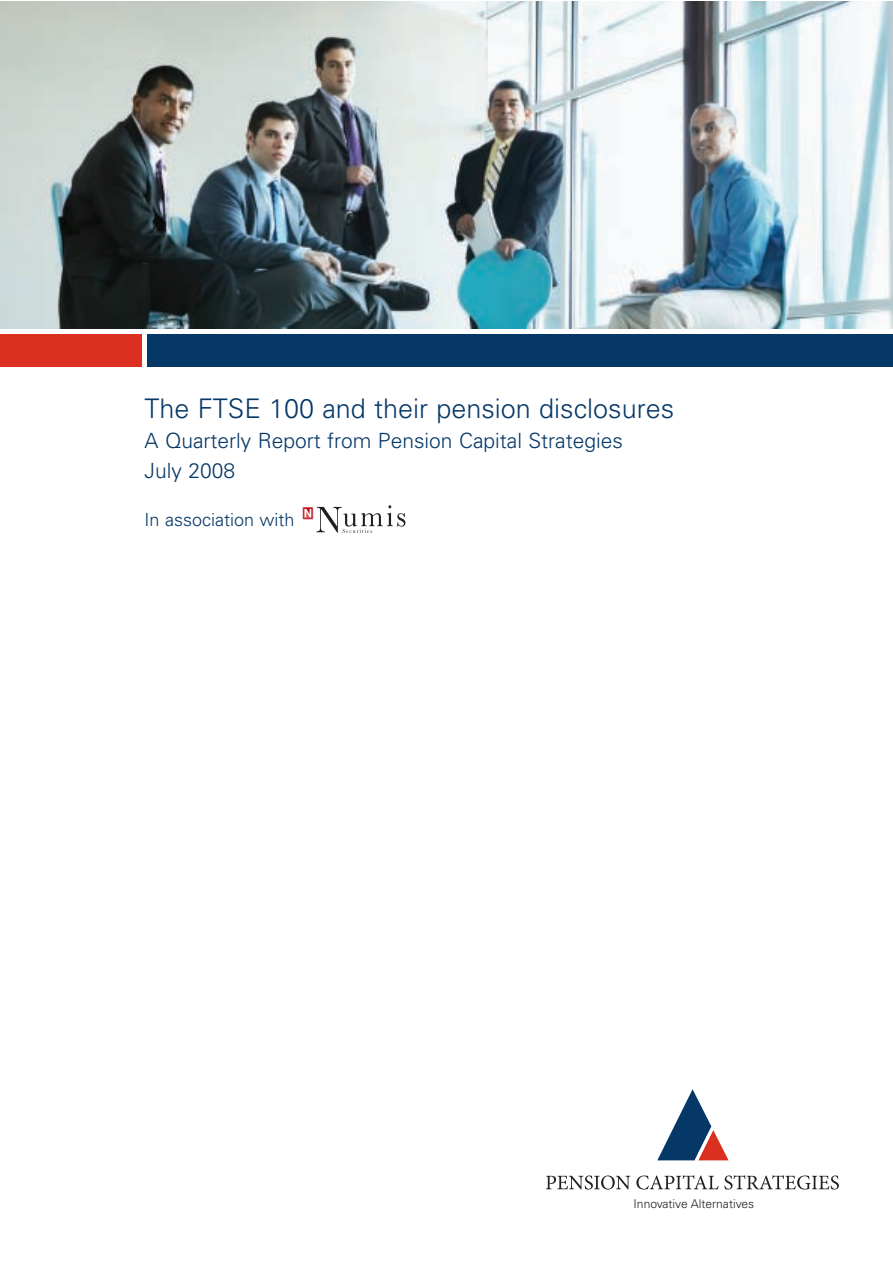
<style>
.page{position:relative;width:893px;height:1263px;background:#fff}
.page>*{position:absolute;margin:0;border:0;box-sizing:border-box;transform-origin:0 0}
.t1{font:300 27px "Univers CE";color:#063867}
.t2{font:300 21px/30px "Univers CE";color:#063867}
.t3{font:300 18px "Univers CE";color:#063867}
.t4{font:300 12px "Univers LT Std";color:#231f20}
</style>
<div class="page">
<div style="left:147px;top:334px;width:745px;height:32px;background:#063867"></div>
<div style="left:0;top:334px;width:142px;height:33px;background:#db3020"></div>
<img style="left:0;top:1px;width:892px;height:327px">
<svg style="left:546px;top:1175px;width:84px;height:14px"></svg>
<svg style="left:636px;top:1175px;width:203px;height:14px"></svg>
<svg style="left:657px;top:1089px;width:72px;height:71px"></svg>
<svg style="left:303px;top:505px;width:102px;height:28px"></svg>
<p class="t1" style="left:145px;top:398px;width:531px">The FTSE 100 and their pension disclosures</p>
<p class="t2" style="left:145px;top:427px;width:480px">A Quarterly Report from Pension Capital Strategies<br>July 2008</p>
<p class="t3" style="left:145px;top:513px;width:151px">In association with</p>
<p class="t4" style="left:634px;top:1199px;width:122px">Innovative Alternatives</p>
</div>
